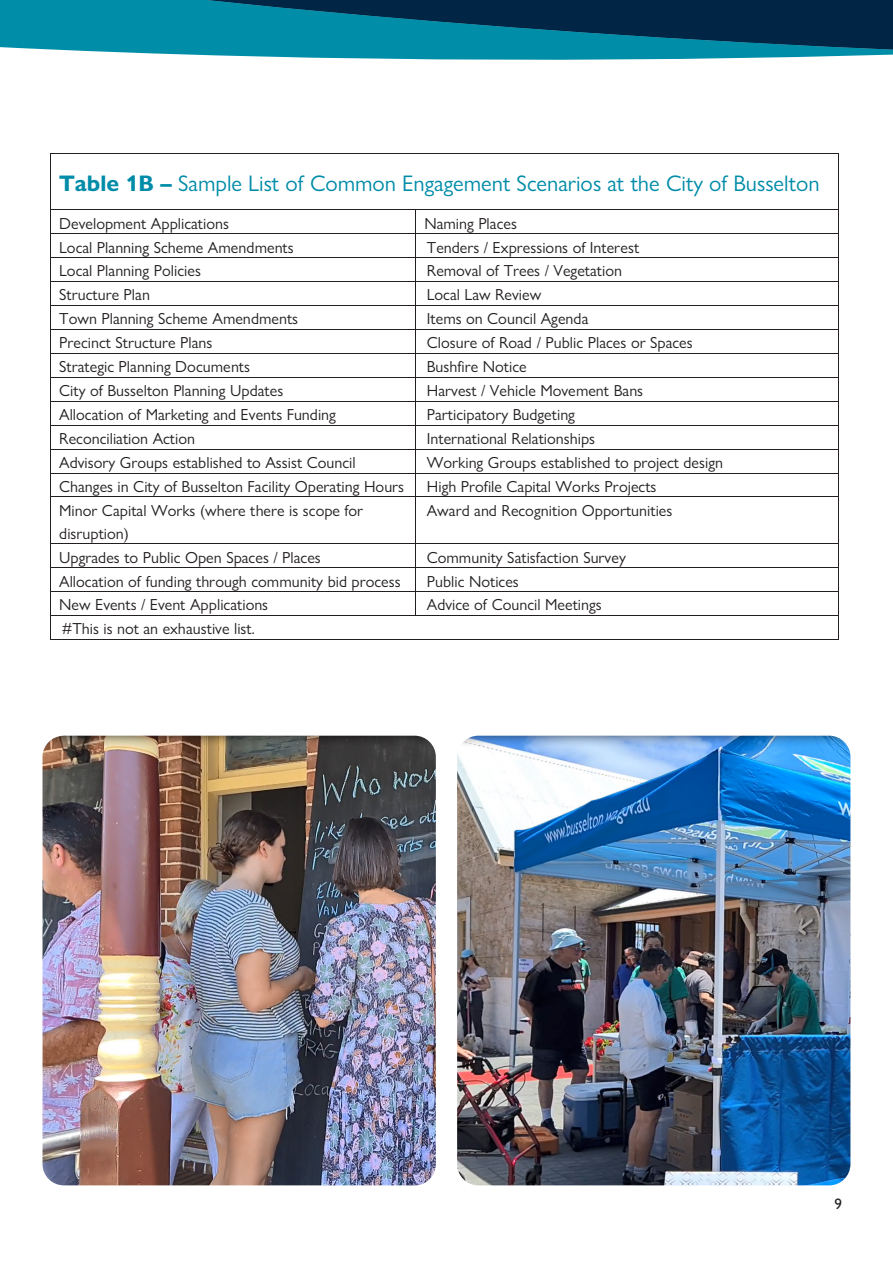
<style>
.page{position:relative;width:893px;height:1263px;background:#fff}
.page>*{position:absolute;margin:0;border:0;box-sizing:border-box;transform-origin:0 0}
.t1{font:22.65px "Gill Sans Nova";color:#008ca8}
.t2{font:16.05px/23px "Gill Sans Nova";color:#231f20}
.t3{font:15px "Gill Sans Nova";color:#231f20}
.s1{font-weight:700}
</style>
<div class="page">
<img style="left:43px;top:736px;width:393px;height:449px">
<svg style="left:0;top:0;width:893px;height:60px;fill:#008da8"></svg>
<hr style="left:51px;top:153px;width:787px;height:1px;background:#231f20">
<hr style="left:50px;top:154px;width:1px;height:56px;background:#231f20">
<hr style="left:838px;top:154px;width:1px;height:56px;background:#231f20">
<hr style="left:51px;top:210px;width:364px;height:1px;background:#231f20">
<hr style="left:416px;top:210px;width:422px;height:1px;background:#231f20">
<hr style="left:51px;top:234px;width:364px;height:1px;background:#231f20">
<hr style="left:416px;top:234px;width:422px;height:1px;background:#231f20">
<hr style="left:51px;top:258px;width:364px;height:1px;background:#231f20">
<hr style="left:416px;top:258px;width:422px;height:1px;background:#231f20">
<hr style="left:51px;top:281px;width:364px;height:1px;background:#231f20">
<hr style="left:416px;top:281px;width:422px;height:1px;background:#231f20">
<hr style="left:51px;top:305px;width:364px;height:1px;background:#231f20">
<hr style="left:416px;top:305px;width:422px;height:1px;background:#231f20">
<hr style="left:51px;top:329px;width:364px;height:1px;background:#231f20">
<hr style="left:416px;top:329px;width:422px;height:1px;background:#231f20">
<hr style="left:51px;top:353px;width:364px;height:1px;background:#231f20">
<hr style="left:416px;top:353px;width:422px;height:1px;background:#231f20">
<hr style="left:51px;top:377px;width:364px;height:1px;background:#231f20">
<hr style="left:416px;top:377px;width:422px;height:1px;background:#231f20">
<hr style="left:51px;top:401px;width:364px;height:1px;background:#231f20">
<hr style="left:416px;top:401px;width:422px;height:1px;background:#231f20">
<hr style="left:51px;top:425px;width:364px;height:1px;background:#231f20">
<hr style="left:416px;top:425px;width:422px;height:1px;background:#231f20">
<hr style="left:51px;top:449px;width:364px;height:1px;background:#231f20">
<hr style="left:416px;top:449px;width:422px;height:1px;background:#231f20">
<hr style="left:51px;top:473px;width:364px;height:1px;background:#231f20">
<hr style="left:416px;top:473px;width:422px;height:1px;background:#231f20">
<svg style="left:50px;top:210px;width:1px;height:287px"></svg>
<hr style="left:51px;top:497px;width:364px;height:1px;background:#231f20">
<svg style="left:415px;top:210px;width:1px;height:287px"></svg>
<hr style="left:416px;top:497px;width:422px;height:1px;background:#231f20">
<svg style="left:838px;top:210px;width:1px;height:287px"></svg>
<hr style="left:50px;top:497px;width:1px;height:47px;background:#231f20">
<hr style="left:415px;top:497px;width:1px;height:47px;background:#231f20">
<hr style="left:838px;top:497px;width:1px;height:47px;background:#231f20">
<hr style="left:51px;top:544px;width:364px;height:1px;background:#231f20">
<hr style="left:416px;top:544px;width:422px;height:1px;background:#231f20">
<hr style="left:51px;top:567px;width:364px;height:1px;background:#231f20">
<hr style="left:416px;top:567px;width:422px;height:1px;background:#231f20">
<hr style="left:51px;top:591px;width:364px;height:1px;background:#231f20">
<hr style="left:416px;top:591px;width:422px;height:1px;background:#231f20">
<hr style="left:51px;top:615px;width:364px;height:1px;background:#231f20">
<svg style="left:415px;top:544px;width:1px;height:72px"></svg>
<hr style="left:416px;top:615px;width:422px;height:1px;background:#231f20">
<svg style="left:50px;top:544px;width:1px;height:96px"></svg>
<hr style="left:51px;top:639px;width:787px;height:1px;background:#231f20">
<svg style="left:838px;top:544px;width:1px;height:96px"></svg>
<img style="left:457px;top:736px;width:393px;height:449px">
<p class="t1" style="left:59px;top:169px;width:762px"><span class="s1">Table 1B –</span> Sample List of Common Engagement Scenarios at the City of Busselton</p>
<p class="t2" style="left:59px;top:212px;width:171px">Development Applications</p>
<p class="t2" style="left:424px;top:212px;width:94px">Naming Places</p>
<p class="t2" style="left:59px;top:236px;width:236px">Local Planning Scheme Amendments</p>
<p class="t2" style="left:427px;top:236px;width:214px">Tenders / Expressions of Interest</p>
<p class="t2" style="left:59px;top:259px;width:143px">Local Planning Policies</p>
<p class="t2" style="left:427px;top:259px;width:197px">Removal of Trees / Vegetation</p>
<p class="t2" style="left:59px;top:283px;width:92px">Structure Plan</p>
<p class="t2" style="left:427px;top:283px;width:116px">Local Law Review</p>
<p class="t2" style="left:59px;top:307px;width:240px">Town Planning Scheme Amendments</p>
<p class="t2" style="left:427px;top:307px;width:163px">Items on Council Agenda</p>
<p class="t2" style="left:59px;top:331px;width:155px">Precinct Structure Plans</p>
<p class="t2" style="left:427px;top:331px;width:267px">Closure of Road / Public Places or Spaces</p>
<p class="t2" style="left:59px;top:355px;width:192px">Strategic Planning Documents</p>
<p class="t2" style="left:427px;top:355px;width:101px">Bushfire Notice</p>
<p class="t2" style="left:59px;top:379px;width:226px">City of Busselton Planning Updates</p>
<p class="t2" style="left:427px;top:379px;width:218px">Harvest / Vehicle Movement Bans</p>
<p class="t2" style="left:59px;top:403px;width:278px">Allocation of Marketing and Events Funding</p>
<p class="t2" style="left:427px;top:403px;width:150px">Participatory Budgeting</p>
<p class="t2" style="left:59px;top:427px;width:137px">Reconciliation Action</p>
<p class="t2" style="left:427px;top:427px;width:170px">International Relationships</p>
<p class="t2" style="left:59px;top:451px;width:298px">Advisory Groups established to Assist Council</p>
<p class="t2" style="left:427px;top:451px;width:298px">Working Groups established to project design</p>
<p class="t2" style="left:59px;top:475px;width:346px">Changes in City of Busselton Facility Operating Hours</p>
<p class="t2" style="left:427px;top:475px;width:231px">High Profile Capital Works Projects</p>
<p class="t2" style="left:59px;top:499px;width:305px">Minor Capital Works (where there is scope for disruption)</p>
<p class="t2" style="left:427px;top:499px;width:247px">Award and Recognition Opportunities</p>
<p class="t2" style="left:59px;top:546px;width:263px">Upgrades to Public Open Spaces / Places</p>
<p class="t2" style="left:427px;top:546px;width:201px">Community Satisfaction Survey</p>
<p class="t2" style="left:59px;top:570px;width:343px">Allocation of funding through community bid process</p>
<p class="t2" style="left:427px;top:570px;width:93px">Public Notices</p>
<p class="t2" style="left:59px;top:593px;width:210px">New Events / Event Applications</p>
<p class="t2" style="left:427px;top:593px;width:176px">Advice of Council Meetings</p>
<p class="t2" style="left:62px;top:617px;width:195px">#This is not an exhaustive list.</p>
<p class="t3" style="left:834px;top:1195px;width:9px">9</p>
</div>
